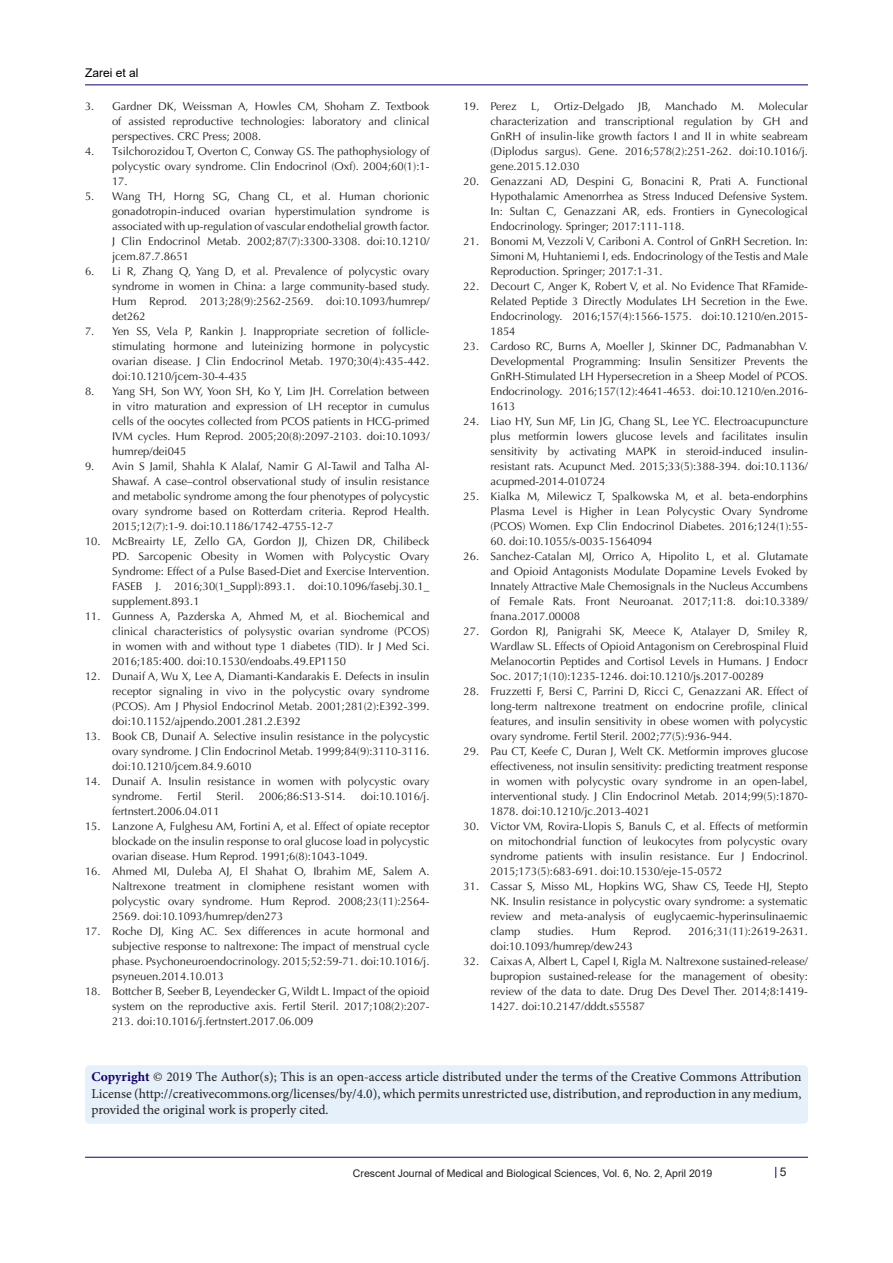
<style>
.page{position:relative;width:893px;height:1263px;background:#fff}
.page>*{position:absolute;margin:0;border:0;box-sizing:border-box;transform-origin:0 0}
.t1{font:13.5px/16.5px "Minion Pro";letter-spacing:-.005em;color:#231f20;text-align:justify}
.t2{font:12px "Arial";color:#000001}
.t3{font:12px "Arial";color:#231f20}
.t4{font:11.25px/15px "Optima LT Std";color:#231f20;text-align:justify}
.t5{font:10.5px "Arial";color:#231f20}
.s1{font-weight:700;color:#190066}
</style>
<div class="page">
<hr style="left:85px;top:85px;width:723px;height:1px;background:#190066">
<hr style="left:85px;top:1157px;width:723px;height:1px;background:#190066">
<div style="left:85px;top:1065px;width:723px;height:59px;background:#e6f0fa;border-radius:4px"></div>
<p class="t2" style="left:85px;top:65px;width:55px">Zarei et al</p>
<p class="t4" style="left:112px;top:99px;width:319px;text-indent:-27px">3. Gardner DK, Weissman A, Howles CM, Shoham Z. Textbook of assisted reproductive technologies: laboratory and clinical perspectives. CRC Press; 2008.</p>
<p class="t4" style="left:112px;top:144px;width:319px;text-indent:-27px">4. Tsilchorozidou T, Overton C, Conway GS. The pathophysiology of polycystic ovary syndrome. Clin Endocrinol (Oxf). 2004;60(1):1- 17.</p>
<p class="t4" style="left:112px;top:189px;width:319px;text-indent:-27px">5. Wang TH, Horng SG, Chang CL, et al. Human chorionic gonadotropin-induced ovarian hyperstimulation syndrome is associated with up-regulation of vascular endothelial growth factor.<br>J Clin Endocrinol Metab. 2002;87(7):3300-3308. doi:10.1210/ jcem.87.7.8651</p>
<p class="t4" style="left:112px;top:264px;width:319px;text-indent:-27px">6. Li R, Zhang Q, Yang D, et al. Prevalence of polycystic ovary syndrome in women in China: a large community-based study.<br>Hum Reprod. 2013;28(9):2562-2569. doi:10.1093/humrep/ det262</p>
<p class="t4" style="left:112px;top:324px;width:319px;text-indent:-27px">7. Yen SS, Vela P, Rankin J. Inappropriate secretion of follicle&shy;stimulating hormone and luteinizing hormone in polycystic ovarian disease. J Clin Endocrinol Metab. 1970;30(4):435-442. doi:10.1210/jcem-30-4-435</p>
<p class="t4" style="left:112px;top:384px;width:319px;text-indent:-27px">8. Yang SH, Son WY, Yoon SH, Ko Y, Lim JH. Correlation between in vitro maturation and expression of LH receptor in cumulus cells of the oocytes collected from PCOS patients in HCG-primed IVM cycles. Hum Reprod. 2005;20(8):2097-2103. doi:10.1093/ humrep/dei045</p>
<p class="t4" style="left:112px;top:459px;width:319px;text-indent:-27px">9. Avin S Jamil, Shahla K Alalaf, Namir G Al-Tawil and Talha Al-Shawaf. A case–control observational study of insulin resistance and metabolic syndrome among the four phenotypes of polycystic ovary syndrome based on Rotterdam criteria. Reprod Health.<br>2015;12(7):1-9. doi:10.1186/1742-4755-12-7</p>
<p class="t4" style="left:112px;top:534px;width:319px;text-indent:-27px">10. McBreairty LE, Zello GA, Gordon JJ, Chizen DR, Chilibeck PD. Sarcopenic Obesity in Women with Polycystic Ovary Syndrome: Effect of a Pulse Based-Diet and Exercise Intervention.<br>FASEB J. 2016;30(1_Suppl):893.1. doi:10.1096/fasebj.30.1_ supplement.893.1</p>
<p class="t4" style="left:112px;top:609px;width:319px;text-indent:-27px">11. Gunness A, Pazderska A, Ahmed M, et al. Biochemical and clinical characteristics of polysystic ovarian syndrome (PCOS) in women with and without type 1 diabetes (TID). Ir J Med Sci.<br>2016;185:400. doi:10.1530/endoabs.49.EP1150</p>
<p class="t4" style="left:112px;top:669px;width:319px;text-indent:-27px">12. Dunaif A, Wu X, Lee A, Diamanti-Kandarakis E. Defects in insulin receptor signaling in vivo in the polycystic ovary syndrome (PCOS). Am J Physiol Endocrinol Metab. 2001;281(2):E392-399. doi:10.1152/ajpendo.2001.281.2.E392</p>
<p class="t4" style="left:112px;top:729px;width:319px;text-indent:-27px">13. Book CB, Dunaif A. Selective insulin resistance in the polycystic ovary syndrome. J Clin Endocrinol Metab. 1999;84(9):3110-3116. doi:10.1210/jcem.84.9.6010</p>
<p class="t4" style="left:112px;top:774px;width:319px;text-indent:-27px">14. Dunaif A. Insulin resistance in women with polycystic ovary syndrome.</p>
<p class="t4" style="left:178px;top:789px;width:25px">Fertil</p>
<p class="t4" style="left:216px;top:789px;width:29px">Steril.</p>
<p class="t4" style="left:259px;top:789px;width:88px">2006;86:S13-S14.</p>
<p class="t4" style="left:361px;top:789px;width:70px">doi:10.1016/j.</p>
<p class="t4" style="left:112px;top:804px;width:109px">fertnstert.2006.04.011</p>
<p class="t4" style="left:112px;top:819px;width:319px;text-indent:-27px">15. Lanzone A, Fulghesu AM, Fortini A, et al. Effect of opiate receptor blockade on the insulin response to oral glucose load in polycystic ovarian disease. Hum Reprod. 1991;6(8):1043-1049.</p>
<p class="t4" style="left:112px;top:864px;width:319px;text-indent:-27px">16. Ahmed MI, Duleba AJ, El Shahat O, Ibrahim ME, Salem A.<br>Naltrexone treatment in clomiphene resistant women with polycystic ovary syndrome. Hum Reprod. 2008;23(11):2564- 2569. doi:10.1093/humrep/den273</p>
<p class="t4" style="left:112px;top:924px;width:319px;text-indent:-27px">17. Roche DJ, King AC. Sex differences in acute hormonal and subjective response to naltrexone: The impact of menstrual cycle phase. Psychoneuroendocrinology. 2015;52:59-71. doi:10.1016/j. psyneuen.2014.10.013</p>
<p class="t4" style="left:112px;top:984px;width:319px;text-indent:-27px">18. Bottcher B, Seeber B, Leyendecker G, Wildt L. Impact of the opioid system on the reproductive axis. Fertil Steril. 2017;108(2):207- 213. doi:10.1016/j.fertnstert.2017.06.009</p>
<p class="t4" style="left:490px;top:99px;width:319px;text-indent:241px">M. Molecular characterization and transcriptional regulation by GH and GnRH of insulin-like growth factors I and II in white seabream (Diplodus sargus). Gene. 2016;578(2):251-262. doi:10.1016/j. gene.2015.12.030</p>
<p class="t4" style="left:490px;top:174px;width:319px;text-indent:-27px">20. Genazzani AD, Despini G, Bonacini R, Prati A. Functional Hypothalamic Amenorrhea as Stress Induced Defensive System.<br>In: Sultan C, Genazzani AR, eds. Frontiers in Gynecological Endocrinology. Springer; 2017:111-118.</p>
<p class="t4" style="left:490px;top:234px;width:319px;text-indent:-27px">21. Bonomi M, Vezzoli V, Cariboni A. Control of GnRH Secretion. In:<br>Simoni M, Huhtaniemi I, eds. Endocrinology of the Testis and Male Reproduction. Springer; 2017:1-31.</p>
<p class="t4" style="left:490px;top:279px;width:319px;text-indent:-27px">22. Decourt C, Anger K, Robert V, et al. No Evidence That RFamide-Related Peptide 3 Directly Modulates LH Secretion in the Ewe.<br>Endocrinology. 2016;157(4):1566-1575. doi:10.1210/en.2015- 1854</p>
<p class="t4" style="left:490px;top:339px;width:319px;text-indent:-27px">23. Cardoso RC, Burns A, Moeller J, Skinner DC, Padmanabhan V.<br>Developmental Programming: Insulin Sensitizer Prevents the GnRH-Stimulated LH Hypersecretion in a Sheep Model of PCOS.<br>Endocrinology. 2016;157(12):4641-4653. doi:10.1210/en.2016- 1613</p>
<p class="t4" style="left:490px;top:414px;width:319px;text-indent:-27px">24. Liao HY, Sun MF, Lin JG, Chang SL, Lee YC. Electroacupuncture plus metformin lowers glucose levels and facilitates insulin sensitivity by activating MAPK in steroid-induced insulin&shy;resistant rats. Acupunct Med. 2015;33(5):388-394. doi:10.1136/ acupmed-2014-010724</p>
<p class="t4" style="left:490px;top:489px;width:319px;text-indent:-27px">25. Kialka M, Milewicz T, Spalkowska M, et al. beta-endorphins Plasma Level is Higher in Lean Polycystic Ovary Syndrome (PCOS) Women. Exp Clin Endocrinol Diabetes. 2016;124(1):55-</p>
<p class="t4" style="left:490px;top:534px;width:163px">60. doi:10.1055/s-0035-1564094</p>
<p class="t4" style="left:490px;top:549px;width:319px;text-indent:-27px">26. Sanchez-Catalan MJ, Orrico A, Hipolito L, et al. Glutamate and Opioid Antagonists Modulate Dopamine Levels Evoked by Innately Attractive Male Chemosignals in the Nucleus Accumbens of Female Rats. Front Neuroanat. 2017;11:8. doi:10.3389/ fnana.2017.00008</p>
<p class="t4" style="left:490px;top:624px;width:319px;text-indent:-27px">27. Gordon RJ, Panigrahi SK, Meece K, Atalayer D, Smiley R, Wardlaw SL. Effects of Opioid Antagonism on Cerebrospinal Fluid Melanocortin Peptides and Cortisol Levels in Humans. J Endocr Soc. 2017;1(10):1235-1246. doi:10.1210/js.2017-00289</p>
<p class="t4" style="left:490px;top:684px;width:319px;text-indent:-27px">28. Fruzzetti F, Bersi C, Parrini D, Ricci C, Genazzani AR. Effect of long-term naltrexone treatment on endocrine profile, clinical features, and insulin sensitivity in obese women with polycystic ovary syndrome. Fertil Steril. 2002;77(5):936-944.</p>
<p class="t4" style="left:490px;top:744px;width:319px;text-indent:-27px">29. Pau CT, Keefe C, Duran J, Welt CK. Metformin improves glucose effectiveness, not insulin sensitivity: predicting treatment response in women with polycystic ovary syndrome in an open-label, interventional study. J Clin Endocrinol Metab. 2014;99(5):1870- 1878. doi:10.1210/jc.2013-4021</p>
<p class="t4" style="left:490px;top:819px;width:319px;text-indent:-27px">30. Victor VM, Rovira-Llopis S, Banuls C, et al. Effects of metformin on mitochondrial function of leukocytes from polycystic ovary syndrome patients with insulin resistance. Eur J Endocrinol.<br>2015;173(5):683-691. doi:10.1530/eje-15-0572</p>
<p class="t4" style="left:490px;top:879px;width:319px;text-indent:-27px">31. Cassar S, Misso ML, Hopkins WG, Shaw CS, Teede HJ, Stepto NK. Insulin resistance in polycystic ovary syndrome: a systematic review and meta-analysis of euglycaemic-hyperinsulinaemic clamp</p>
<p class="t4" style="left:463px;top:99px;width:55px">19. Perez</p>
<p class="t4" style="left:531px;top:99px;width:10px">L,</p>
<p class="t4" style="left:554px;top:99px;width:72px">Ortiz-Delgado</p>
<p class="t4" style="left:638px;top:99px;width:14px">JB,</p>
<p class="t4" style="left:665px;top:99px;width:53px">Manchado</p>
<p class="t4" style="left:538px;top:924px;width:38px">studies.</p>
<p class="t4" style="left:591px;top:924px;width:26px">Hum</p>
<p class="t4" style="left:633px;top:924px;width:40px">Reprod.</p>
<p class="t4" style="left:688px;top:924px;width:121px">2016;31(11):2619-2631.</p>
<p class="t4" style="left:490px;top:939px;width:144px">doi:10.1093/humrep/dew243</p>
<p class="t4" style="left:490px;top:954px;width:319px;text-indent:-27px">32. Caixas A, Albert L, Capel I, Rigla M. Naltrexone sustained-release/ bupropion sustained-release for the management of obesity: review of the data to date. Drug Des Devel Ther. 2014;8:1419- 1427. doi:10.2147/dddt.s55587</p>
<p class="t1" style="left:91px;top:1069px;width:712px"><span class="s1">Copyright</span> © 2019 The Author(s); This is an open-access article distributed under the terms of the Creative Commons Attribution License (http://creativecommons.org/licenses/by/4.0), which permits unrestricted use, distribution, and reproduction in any medium, provided the original work is properly cited.</p>
<p class="t5" style="left:353px;top:1166px;width:361px">Crescent Journal of Medical and Biological Sciences, Vol. 6, No. 2, April 2019</p>
<p class="t3" style="left:780px;top:1163px;width:8px">5</p>
</div>
